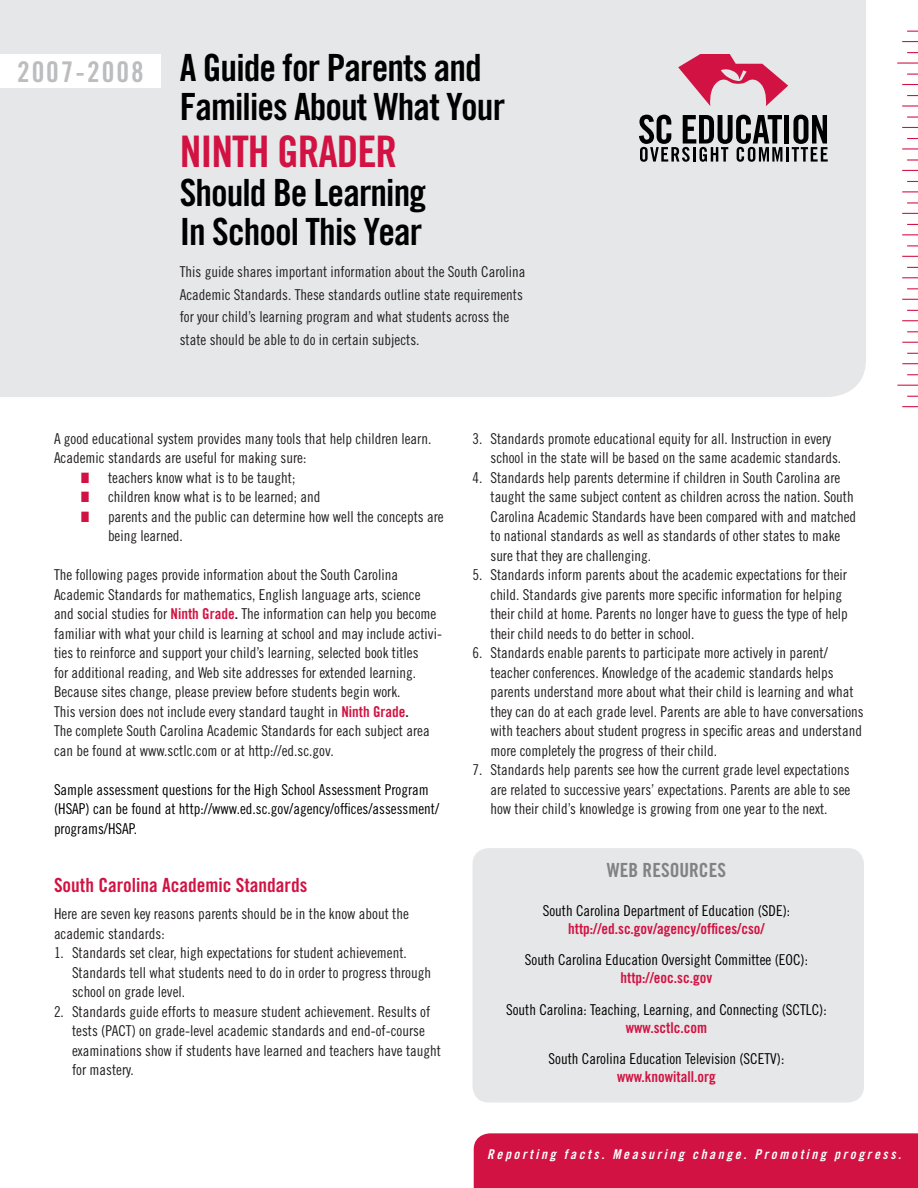
<style>
.page{position:relative;width:918px;height:1188px;background:#fff}
.page>*{position:absolute;margin:0;border:0;box-sizing:border-box;transform-origin:0 0}
.t1{font:43.5px "Trade Gothic Bold Cond Twenty";letter-spacing:-.025em;color:#d11242}
.t2{font:37.5px/39px "Trade Gothic Bold Cond Twenty";letter-spacing:-.025em;color:#000}
.t3{font:28.5px "Trade Gothic Bold Cond Twenty";letter-spacing:.07em;color:#bcbdbf}
.t4{font:19.5px "Trade Gothic Bold Cond Twenty";color:#d11242}
.t5{font:19.5px "Trade Gothic Bold Cond Twenty";color:#808284}
.t6{font:15px/19.5px "Trade Gothic Cond Eighteen";color:#231f20}
.t7{font:15px/19.5px "Trade Gothic Cond Eighteen";color:#000}
.t8{font:15px "Trade Gothic Bold Cond Twenty";color:#d11242}
.t9{font:13.5px "Trade Gothic Bold Cond Twenty Obl";letter-spacing:.19em;color:#fff}
.s1{color:#d11242}
.s2{font-family:"Trade Gothic Bold Cond Twenty";color:#d11242}
.s3{font-family:"Trade Gothic Bold Cond Twenty"}
</style>
<div class="page">
<div style="left:0;top:0;width:866px;height:397px;background:#e6e7e8"></div>
<svg style="left:678px;top:54px;width:110px;height:52px;background:#dc8ba0"></svg>
<div style="left:784px;top:115px;width:5px;height:29px;background:#000"></div>
<svg style="left:639px;top:115px;width:143px;height:47px;background:#818283"></svg>
<hr style="left:786px;top:147px;width:3px;height:15px;background:#000">
<svg style="left:792px;top:115px;width:36px;height:47px;background:#757576"></svg>
<div style="left:0;top:54px;width:161px;height:34px;background:#fff"></div>
<svg style="left:902px;top:406px;width:16px;height:1px"></svg>
<svg style="left:897px;top:385px;width:21px;height:1px"></svg>
<hr style="left:897px;top:62px;width:21px;height:2px;background:#d11242">
<svg style="left:902px;top:84px;width:16px;height:1px"></svg>
<svg style="left:902px;top:105px;width:16px;height:2px"></svg>
<svg style="left:902px;top:127px;width:16px;height:1px"></svg>
<svg style="left:902px;top:148px;width:16px;height:1px"></svg>
<svg style="left:907px;top:159px;width:11px;height:2px"></svg>
<svg style="left:902px;top:170px;width:16px;height:1px"></svg>
<svg style="left:902px;top:191px;width:16px;height:1px"></svg>
<svg style="left:902px;top:213px;width:16px;height:1px"></svg>
<svg style="left:902px;top:234px;width:16px;height:1px"></svg>
<svg style="left:902px;top:256px;width:16px;height:1px"></svg>
<svg style="left:902px;top:277px;width:16px;height:1px"></svg>
<svg style="left:902px;top:299px;width:16px;height:1px"></svg>
<svg style="left:902px;top:320px;width:16px;height:1px"></svg>
<svg style="left:902px;top:342px;width:16px;height:1px"></svg>
<svg style="left:902px;top:363px;width:16px;height:1px"></svg>
<svg style="left:902px;top:41px;width:16px;height:1px"></svg>
<div style="left:472px;top:848px;width:392px;height:254px;background:#e6e7e8;border-radius:16px"></div>
<div style="left:474px;top:1133px;width:444px;height:55px;background:#d11242"></div>
<h3 class="t3" style="left:17px;top:54px;width:128px">2007-2008</h3>
<h2 class="t2" style="left:180px;top:48px;width:327px">A Guide for Parents and<br>Families About What Your</h2>
<h1 class="t1" style="left:180px;top:125px;width:219px">NINTH GRADER</h1>
<h2 class="t2" style="left:180px;top:173px;width:248px">Should Be Learning<br>In School This Year</h2>
<p class="t6" style="left:180px;top:261px;width:347px;line-height:22.5px">This guide shares important information about the South Carolina Academic Standards. These standards outline state requirements for your child’s learning program and what students across the state should be able to do in certain subjects.</p>
<p class="t6" style="left:54px;top:429px;width:379px">A good educational system provides many tools that help children learn.<br>Academic standards are useful for making sure:</p>
<p class="t6" style="left:81px;top:468px;width:216px"><span class="s1">■</span> teachers know what is to be taught;</p>
<p class="t6" style="left:81px;top:487px;width:241px"><span class="s1">■</span> children know what is to be learned; and</p>
<p class="t6" style="left:108px;top:507px;width:337px;text-indent:-27px"><span class="s1">■</span> parents and the public can determine how well the concepts are being learned.</p>
<p class="t6" style="left:54px;top:565px;width:390px">The following pages provide information about the South Carolina Academic Standards for mathematics, English language arts, science and social studies for <span class="s2">Ninth Grade</span><span class="s3">.</span> The information can help you become familiar with what your child is learning at school and may include activi&shy;ties to reinforce and support your child’s learning, selected book titles<br>for additional reading, and Web site addresses for extended learning.<br>Because sites change, please preview before students begin work.<br>This version does not include every standard taught in <span class="s2">Ninth Grade</span><span class="s3">.<br></span>The complete South Carolina Academic Standards for each subject area can be found at www.sctlc.com or at http://ed.sc.gov.</p>
<p class="t7" style="left:54px;top:780px;width:387px">Sample assessment questions for the High School Assessment Program (HSAP) can be found at http://www.ed.sc.gov/agency/offices/assessment/ programs/HSAP.</p>
<h3 class="t4" style="left:54px;top:873px;width:255px">South Carolina Academic Standards</h3>
<p class="t6" style="left:54px;top:904px;width:356px">Here are seven key reasons parents should be in the know about the academic standards:</p>
<p class="t6" style="left:72px;top:943px;width:361px;text-indent:-18px">1. Standards set clear, high expectations for student achievement.<br>Standards tell what students need to do in order to progress through school on grade level.</p>
<p class="t6" style="left:72px;top:1002px;width:371px;text-indent:-18px">2. Standards guide efforts to measure student achievement. Results of tests (PACT) on grade-level academic standards and end-of-course examinations show if students have learned and teachers have taught for mastery.</p>
<p class="t6" style="left:490px;top:429px;width:352px;text-indent:-18px">3. Standards promote educational equity for all. Instruction in every school in the state will be based on the same academic standards.</p>
<p class="t6" style="left:490px;top:468px;width:367px;text-indent:-18px">4. Standards help parents determine if children in South Carolina are taught the same subject content as children across the nation. South Carolina Academic Standards have been compared with and matched to national standards as well as standards of other states to make sure that they are challenging.</p>
<p class="t6" style="left:490px;top:565px;width:359px;text-indent:-18px">5. Standards inform parents about the academic expectations for their child. Standards give parents more specific information for helping their child at home. Parents no longer have to guess the type of help their child needs to do better in school.</p>
<p class="t6" style="left:490px;top:643px;width:375px;text-indent:-18px">6. Standards enable parents to participate more actively in parent/ teacher conferences. Knowledge of the academic standards helps parents understand more about what their child is learning and what they can do at each grade level. Parents are able to have conversations with teachers about student progress in specific areas and understand more completely the progress of their child.</p>
<p class="t6" style="left:490px;top:760px;width:361px;text-align:justify;text-indent:-18px">7. Standards help parents see how the current grade level expectations are related to successive years’ expectations. Parents are able to see how their child’s knowledge is growing from one year to the next.</p>
<h3 class="t5" style="left:607px;top:858px;width:93px">Web Resources</h3>
<p class="t7" style="left:543px;top:900px;width:249px">South Carolina Department of Education (SDE):</p>
<p class="t8" style="left:568px;top:919px;width:198px">http://ed.sc.gov/agency/offices/cso/</p>
<p class="t7" style="left:525px;top:950px;width:285px">South Carolina Education Oversight Committee (EOC):</p>
<p class="t8" style="left:621px;top:969px;width:93px">http://eoc.sc.gov</p>
<p class="t7" style="left:506px;top:999px;width:322px">South Carolina: Teaching, Learning, and Connecting (SCTLC):</p>
<p class="t8" style="left:626px;top:1018px;width:83px">www.sctlc.com</p>
<p class="t7" style="left:549px;top:1049px;width:237px">South Carolina Education Television (SCETV):</p>
<p class="t8" style="left:617px;top:1068px;width:100px">www.knowitall.org</p>
<p class="t9" style="left:487px;top:1146px;width:416px">Reporting facts. Measuring change. Promoting progress.</p>
</div>
